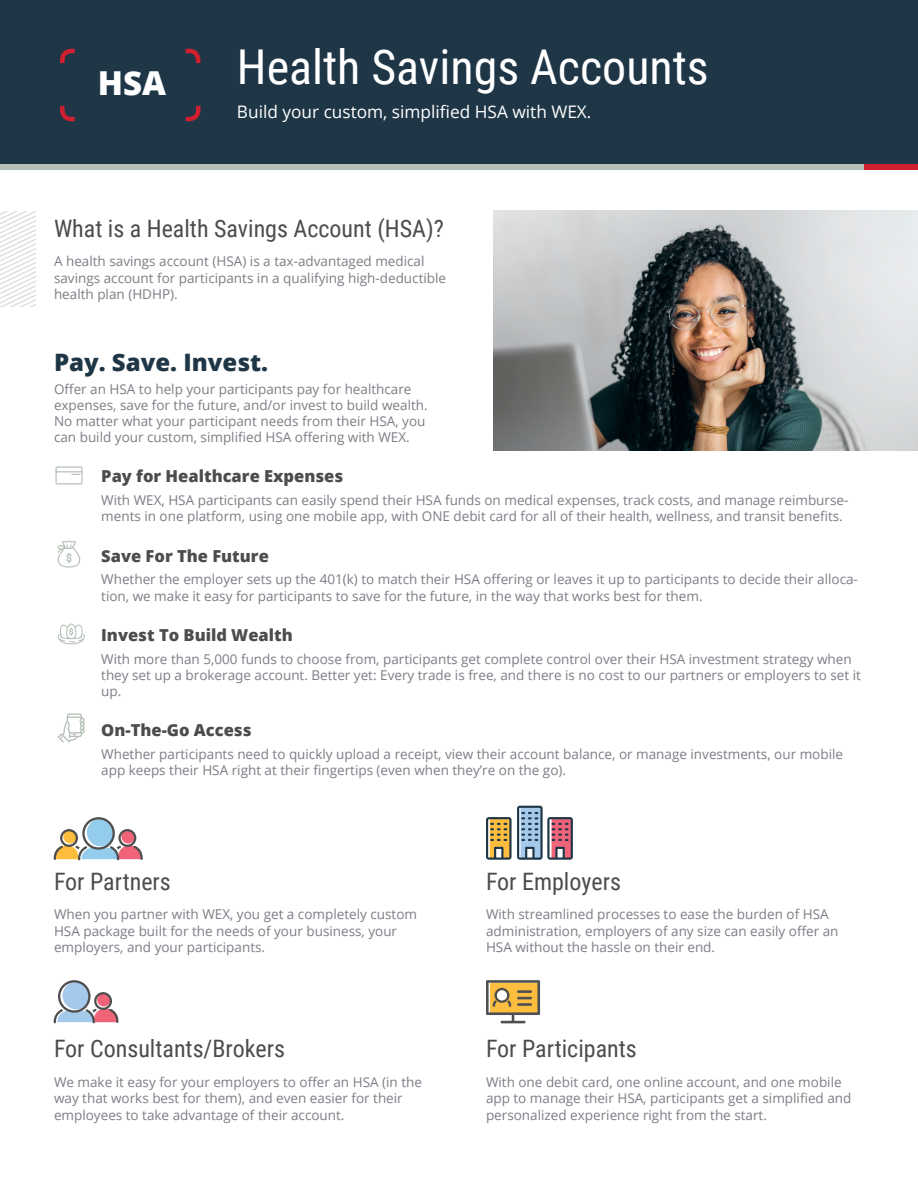
<style>
.page{position:relative;width:918px;height:1188px;background:#fff}
.page>*{position:absolute;margin:0;border:0;box-sizing:border-box;transform-origin:0 0}
.t1{font:48px "Roboto Condensed";color:#fff}
.t2{font:800 33px "Open Sans";color:#fff}
.subhead{font:24px "Roboto Condensed";color:#4b4c4d}
.head{font:800 24px "Open Sans";color:#1f3647}
.t3{font:17.25px "Open Sans";color:#fff}
.subhead-2{font:800 16.5px "Open Sans";color:#4b4c4d}
.t4{font:13.5px/16.2px "Open Sans";color:#7b7e85}
</style>
<div class="page">
<div style="left:0;top:0;width:918px;height:164px;background:#1f3647"></div>
<div style="left:0;top:164px;width:918px;height:6px;background:#b4bfb5"></div>
<div style="left:865px;top:164px;width:53px;height:6px;background:#cf202f"></div>
<svg style="left:60px;top:48px;width:15px;height:74px"></svg>
<svg style="left:185px;top:48px;width:16px;height:74px"></svg>
<img style="left:494px;top:210px;width:424px;height:240px">
<svg style="left:0;top:212px;width:36px;height:95px"></svg>
<svg style="left:55px;top:466px;width:28px;height:19px"></svg>
<svg style="left:58px;top:541px;width:22px;height:27px"></svg>
<svg style="left:58px;top:624px;width:27px;height:20px"></svg>
<svg style="left:58px;top:713px;width:27px;height:30px"></svg>
<svg style="left:486px;top:806px;width:87px;height:54px"></svg>
<svg style="left:54px;top:980px;width:64px;height:43px"></svg>
<svg style="left:54px;top:817px;width:89px;height:43px"></svg>
<svg style="left:486px;top:980px;width:54px;height:43px"></svg>
<hr style="left:517px;top:1003px;width:15px;height:3px;background:#4d5050">
<div style="left:497px;top:990px;width:10px;height:10px;background:#fff;border-radius:50%"></div>
<p class="t2" style="left:98px;top:58px;width:70px">HSA</p>
<p class="t1" style="left:237px;top:33px;width:473px">Health Savings Accounts</p>
<p class="t3" style="left:237px;top:100px;width:356px">Build your custom, simplified HSA with WEX.</p>
<p class="subhead" style="left:54px;top:211px;width:391px">What is a Health Savings Account (HSA)?</p>
<p class="t4" style="left:54px;top:253px;width:394px">A health savings account (HSA) is a tax-advantaged medical savings account for participants in a qualifying high-deductible health plan (HDHP).</p>
<p class="head" style="left:54px;top:344px;width:216px">Pay. Save. Invest.</p>
<p class="t4" style="left:54px;top:380px;width:375px">Offer an HSA to help your participants pay for healthcare expenses, save for the future, and/or invest to build wealth.<br>No matter what your participant needs from their HSA, you can build your custom, simplified HSA offering with WEX.</p>
<p class="subhead-2" style="left:101px;top:464px;width:244px">Pay for Healthcare Expenses</p>
<p class="t4" style="left:101px;top:492px;width:749px">With WEX, HSA participants can easily spend their HSA funds on medical expenses, track costs, and manage reimburse&shy;ments in one platform, using one mobile app, with ONE debit card for all of their health, wellness, and transit benefits.</p>
<p class="subhead-2" style="left:101px;top:543px;width:169px">Save For The Future</p>
<p class="t4" style="left:101px;top:571px;width:758px">Whether the employer sets up the 401(k) to match their HSA offering or leaves it up to participants to decide their alloca&shy;tion, we make it easy for participants to save for the future, in the way that works best for them.</p>
<p class="subhead-2" style="left:101px;top:622px;width:193px">Invest To Build Wealth</p>
<p class="t4" style="left:101px;top:650px;width:761px">With more than 5,000 funds to choose from, participants get complete control over their HSA investment strategy when they set up a brokerage account. Better yet: Every trade is free, and there is no cost to our partners or employers to set it up.</p>
<p class="subhead-2" style="left:101px;top:718px;width:152px">On-The-Go Access</p>
<p class="t4" style="left:101px;top:746px;width:743px">Whether participants need to quickly upload a receipt, view their account balance, or manage investments, our mobile app keeps their HSA right at their fingertips (even when they’re on the go).</p>
<p class="subhead" style="left:54px;top:864px;width:118px">For Partners</p>
<p class="t4" style="left:54px;top:906px;width:365px">When you partner with WEX, you get a completely custom<br>HSA package built for the needs of your business, your employers, and your participants.</p>
<p class="subhead" style="left:54px;top:1032px;width:233px">For Consultants/Brokers</p>
<p class="t4" style="left:54px;top:1074px;width:370px">We make it easy for your employers to offer an HSA (in the way that works best for them), and even easier for their employees to take advantage of their account.</p>
<p class="subhead" style="left:486px;top:864px;width:136px">For Employers</p>
<p class="t4" style="left:486px;top:906px;width:354px">With streamlined processes to ease the burden of HSA administration, employers of any size can easily offer an<br>HSA without the hassle on their end.</p>
<p class="subhead" style="left:486px;top:1032px;width:152px">For Participants</p>
<p class="t4" style="left:486px;top:1074px;width:367px">With one debit card, one online account, and one mobile app to manage their HSA, participants get a simplified and personalized experience right from the start.</p>
</div>
